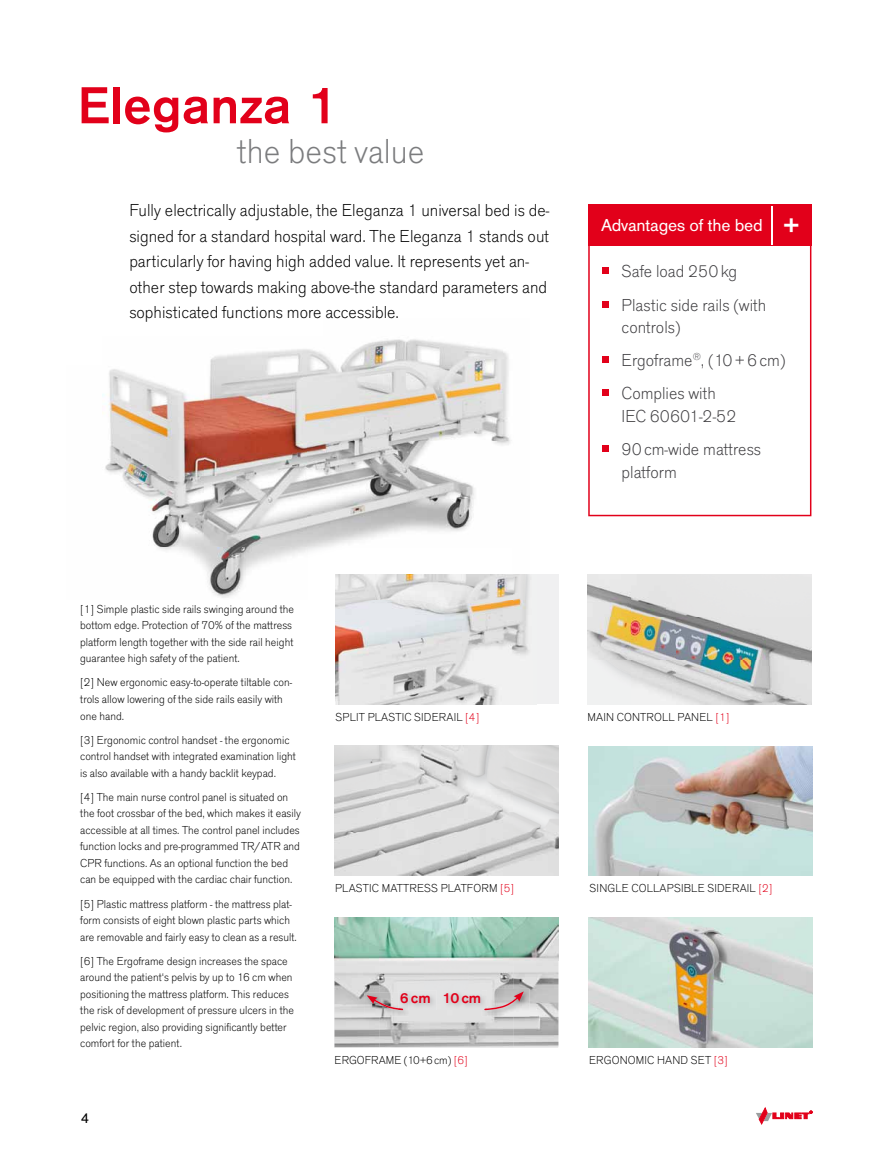
<style>
.page{position:relative;width:893px;height:1149px;background:#fff}
.page>*{position:absolute;margin:0;border:0;box-sizing:border-box;transform-origin:0 0}
.t1{font:500 54px "Accius TOT";color:#e2001a}
.t2{font:300 36px "Accius TOT";color:#7b7c7e}
.t3{font:300 18px/25.5px "Accius TOT";color:#000}
.t4{font:300 18px/33.2px "Accius TOT";color:#3e3d40}
.t5{font:18px "Accius TOT";letter-spacing:-.01em;color:#fff}
.t6{font:500 15px "Accius TOT";color:#e2001a}
.t7{font:15px "Accius TOT";color:#000}
.t8{font:300 12px/16.5px "Accius TOT";color:#000}
.s1{font-weight:500;font-size:33px}
.s2{color:#e2001a}
</style>
<div class="page">
<svg style="left:756px;top:1107px;width:56px;height:16px"></svg>
<svg style="left:588px;top:246px;width:223px;height:270px"></svg>
<div style="left:588px;top:204px;width:223px;height:42px;background:#e2001a"></div>
<hr style="left:771px;top:205px;width:2px;height:39px;background:#fff">
<img style="left:589px;top:917px;width:224px;height:130px">
<img style="left:334px;top:917px;width:224px;height:43px">
<img style="left:334px;top:960px;width:45px;height:87px">
<img style="left:379px;top:960px;width:45px;height:32px">
<img style="left:469px;top:960px;width:45px;height:30px">
<img style="left:514px;top:960px;width:44px;height:87px">
<img style="left:379px;top:1009px;width:45px;height:38px">
<img style="left:469px;top:1009px;width:45px;height:38px">
<img style="left:334px;top:745px;width:224px;height:130px">
<img style="left:589px;top:746px;width:224px;height:129px">
<div style="left:335px;top:574px;width:224px;height:130px;background:#f0f0f1"></div>
<img style="left:335px;top:601px;width:99px;height:59px">
<img style="left:434px;top:599px;width:95px;height:61px">
<img style="left:335px;top:660px;width:162px;height:44px">
<img style="left:587px;top:574px;width:224px;height:130px">
<img style="left:482px;top:988px;width:47px;height:27px">
<img style="left:364px;top:992px;width:45px;height:24px">
<svg style="left:484px;top:991px;width:40px;height:18px"></svg>
<img style="left:398px;top:992px;width:11px;height:17px">
<svg style="left:367px;top:994px;width:36px;height:15px"></svg>
<img style="left:102px;top:365px;width:411px;height:236px">
<img style="left:210px;top:339px;width:299px;height:26px">
<img style="left:513px;top:574px;width:16px;height:25px">
<img style="left:335px;top:574px;width:178px;height:25px">
<h1 class="t1" style="left:78px;top:75px;width:262px">Eleganza 1</h1>
<h2 class="t2" style="left:237px;top:131px;width:189px">the best value</h2>
<p class="t3" style="left:129px;top:198px;width:421px">Fully electrically adjustable, the Eleganza 1 universal bed is de&shy;signed for a standard hospital ward. The Eleganza 1 stands out particularly for having high added value. It represents yet an&shy;other step towards making above-the standard parameters and sophisticated functions more accessible.</p>
<h3 class="t5" style="left:601px;top:215px;width:202px">Advantages of the bed <span class="s1">+</span></h3>
<h3 class="t4" style="left:622px;top:255px;width:146px">Safe load 250 kg<br>Plastic side rails (with</h3>
<h3 class="t4" style="left:622px;top:310px;width:165px">controls)<br>Ergoframe<sup>®</sup>, (10 + 6 cm)<br>Complies with</h3>
<h3 class="t4" style="left:622px;top:399px;width:141px">IEC 60601-2-52<br>90 cm-wide mattress</h3>
<h3 class="t4" style="left:622px;top:455px;width:57px">platform</h3>
<p class="t8" style="left:80px;top:600px;width:215px">[1] Simple plastic side rails swinging around the bottom edge. Protection of 70% of the mattress platform length together with the side rail height guarantee high safety of the patient.</p>
<p class="t8" style="left:80px;top:674px;width:213px">[2] New ergonomic easy-to-operate tiltable con&shy;trols allow lowering of the side rails easily with one hand.</p>
<p class="t8" style="left:80px;top:731px;width:217px">[3] Ergonomic control handset - the ergonomic control handset with integrated examination light is also available with a handy backlit keypad.</p>
<p class="t8" style="left:80px;top:788px;width:222px">[4] The main nurse control panel is situated on the foot crossbar of the bed, which makes it easily accessible at all times. The control panel includes function locks and pre-programmed TR/ATR and CPR functions. As an optional function the bed can be equipped with the cardiac chair function.</p>
<p class="t8" style="left:80px;top:895px;width:218px">[5] Plastic mattress platform - the mattress plat&shy;form consists of eight blown plastic parts which are removable and fairly easy to clean as a result.</p>
<p class="t8" style="left:80px;top:952px;width:215px">[6] The Ergoframe design increases the space around the patient‘s pelvis by up to 16 cm when positioning the mattress platform. This reduces the risk of development of pressure ulcers in the pelvic region, also providing significantly better comfort for the patient.</p>
<p class="t7" style="left:81px;top:1109px;width:10px">4</p>
<p class="t8" style="left:336px;top:708px;width:145px">SPLIT PLASTIC SIDERAIL <span class="s2">[4]</span></p>
<p class="t8" style="left:588px;top:708px;width:144px">MAIN CONTROLL PANEL <span class="s2">[1]</span></p>
<p class="t8" style="left:335px;top:880px;width:181px">PLASTIC MATTRESS PLATFORM <span class="s2">[5]</span></p>
<p class="t8" style="left:590px;top:880px;width:184px">SINGLE COLLAPSIBLE SIDERAIL <span class="s2">[2]</span></p>
<p class="t6" style="left:400px;top:989px;width:83px">6 cm 10 cm</p>
<p class="t8" style="left:335px;top:1051px;width:135px">ERGOFRAME (10+6 cm) <span class="s2">[6]</span></p>
<p class="t8" style="left:589px;top:1051px;width:140px">ERGONOMIC HAND SET <span class="s2">[3]</span></p>
</div>
